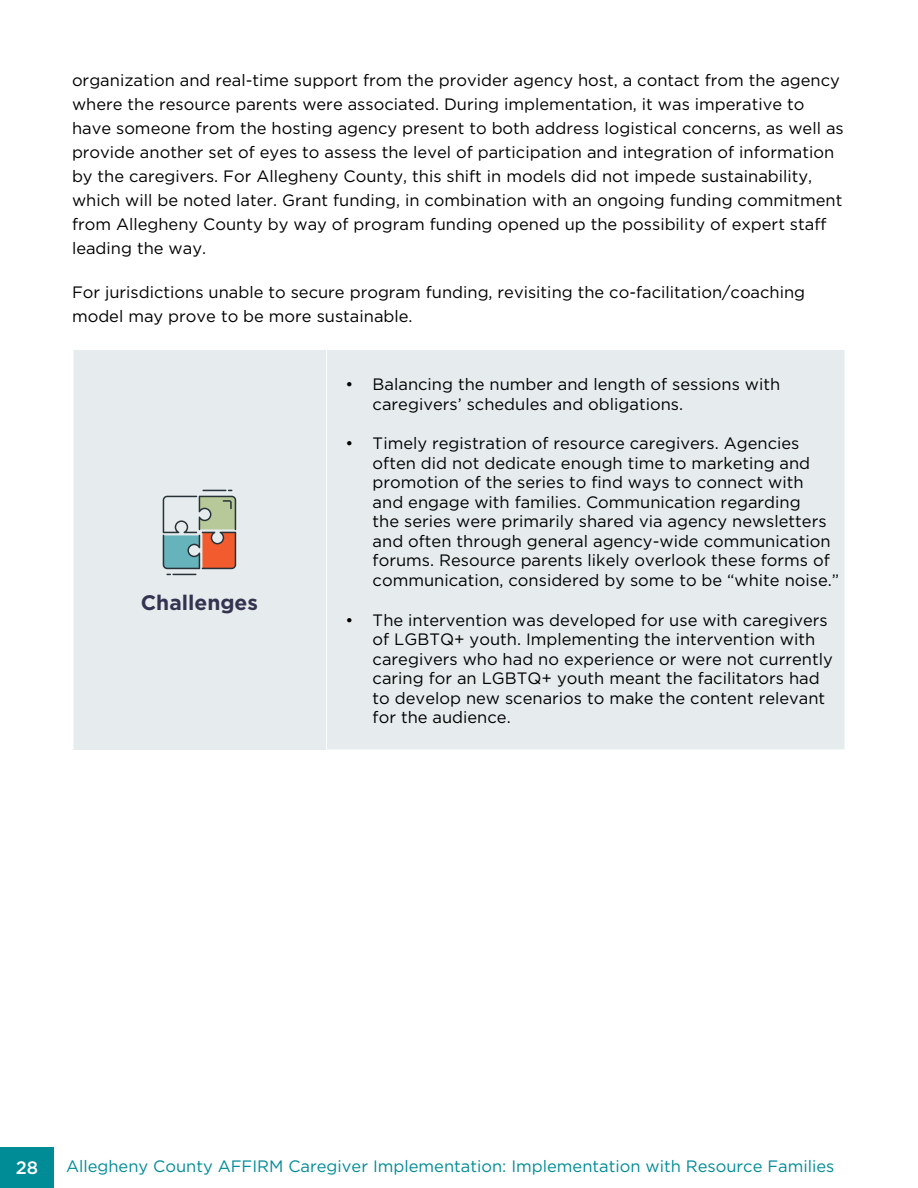
<style>
.page{position:relative;width:918px;height:1188px;background:#fff}
.page>*{position:absolute;margin:0;border:0;box-sizing:border-box;transform-origin:0 0}
.t1{font:700 21px "Gotham";color:#353450}
.t2{font:500 18px "Gotham";color:#fff}
.t3{font:16.5px/19.5px "Gotham";color:#000}
.t4{font:16.5px "Gotham";color:#008c96}
</style>
<div class="page">
<div style="left:0;top:1148px;width:54px;height:40px;background:#008c96"></div>
<div style="left:326px;top:349px;width:519px;height:401px;background:#e6ecee"></div>
<hr style="left:326px;top:749px;width:520px;height:2px;background:#fff">
<hr style="left:844px;top:350px;width:2px;height:399px;background:#fff">
<hr style="left:325px;top:350px;width:2px;height:399px;background:#fff">
<div style="left:73px;top:349px;width:253px;height:401px;background:#e6ecee"></div>
<hr style="left:72px;top:348px;width:254px;height:2px;background:#fff">
<hr style="left:72px;top:350px;width:2px;height:399px;background:#fff">
<hr style="left:326px;top:348px;width:520px;height:2px;background:#fff">
<svg style="left:163px;top:490px;width:73px;height:85px"></svg>
<p class="t3" style="left:72px;top:68px;width:773px;line-height:24px">organization and real-time support from the provider agency host, a contact from the agency where the resource parents were associated. During implementation, it was imperative to have someone from the hosting agency present to both address logistical concerns, as well as provide another set of eyes to assess the level of participation and integration of information by the caregivers. For Allegheny County, this shift in models did not impede sustainability, which will be noted later. Grant funding, in combination with an ongoing funding commitment from Allegheny County by way of program funding opened up the possibility of expert staff leading the way.</p>
<p class="t3" style="left:72px;top:280px;width:735px;line-height:24px">For jurisdictions unable to secure program funding, revisiting the co-facilitation/coaching model may prove to be more sustainable.</p>
<p class="t1" style="left:141px;top:590px;width:119px">Challenges</p>
<p class="t3" style="left:373px;top:374px;width:409px;text-indent:-27px">• Balancing the number and length of sessions with caregivers’ schedules and obligations.</p>
<p class="t3" style="left:373px;top:434px;width:468px;text-indent:-27px">• Timely registration of resource caregivers. Agencies often did not dedicate enough time to marketing and promotion of the series to find ways to connect with<br>and engage with families. Communication regarding<br>the series were primarily shared via agency newsletters and often through general agency-wide communication forums. Resource parents likely overlook these forms of communication, considered by some to be “white noise.”</p>
<p class="t3" style="left:373px;top:610px;width:462px;text-indent:-27px">• The intervention was developed for use with caregivers of LGBTQ+ youth. Implementing the intervention with caregivers who had no experience or were not currently caring for an LGBTQ+ youth meant the facilitators had to develop new scenarios to make the content relevant for the audience.</p>
<p class="t2" style="left:16px;top:1157px;width:24px">28</p>
<p class="t4" style="left:66px;top:1157px;width:770px">Allegheny County AFFIRM Caregiver Implementation: Implementation with Resource Families</p>
</div>
